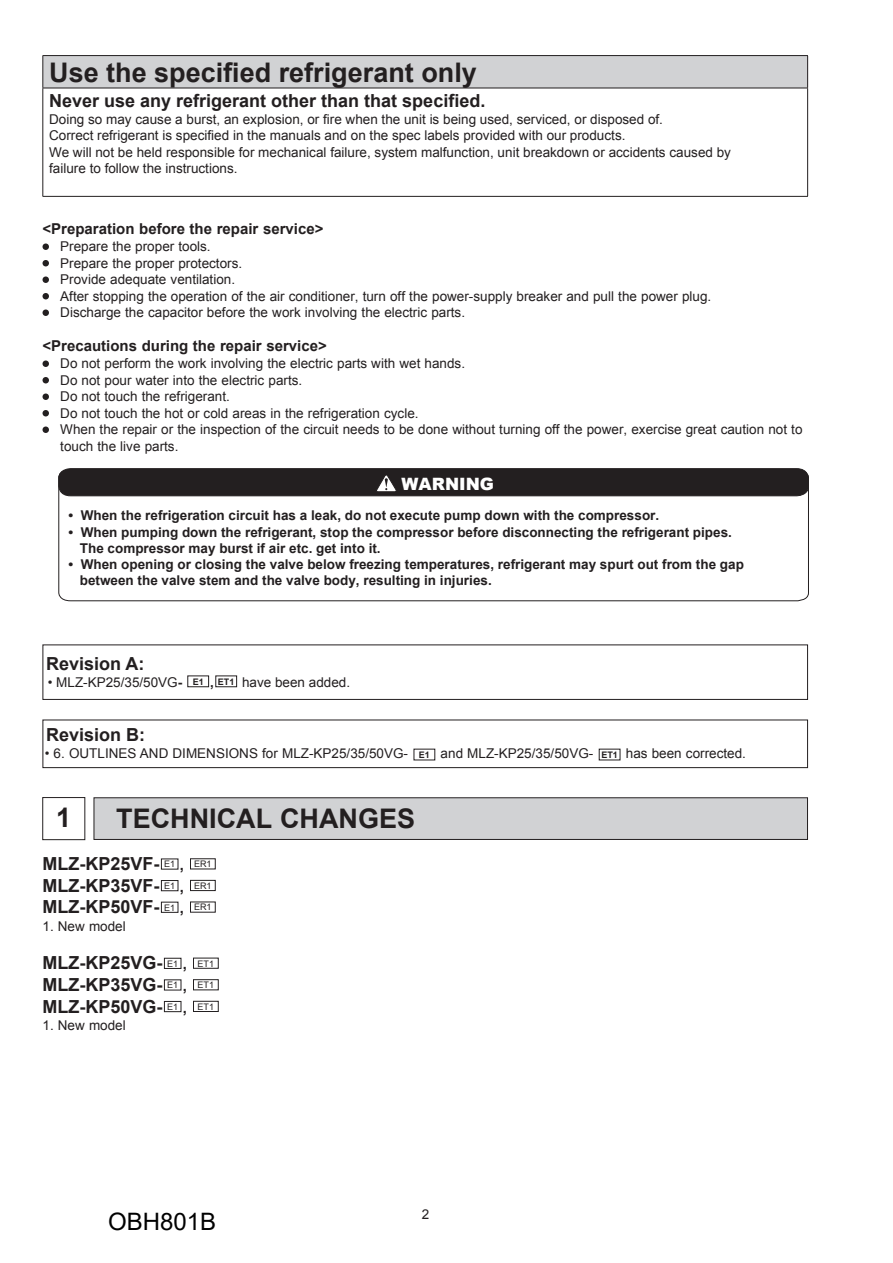
<style>
.page{position:relative;width:893px;height:1263px;background:#fff}
.page>*{position:absolute;margin:0;border:0;box-sizing:border-box;transform-origin:0 0}
.t1{font:700 27px "Arial";color:#231f20}
.t2{font:24px "Arial";color:#000}
.t3{font:700 18px/21.6px "Arial";color:#231f20;text-align:justify}
.t4{font:900 16.95px "Arial";color:#fff}
.t5{font:700 15px "Arial";color:#231f20}
.t6{font:13.5px/16.5px "Arial";color:#231f20}
.t7{font:700 13.5px/16.2px "Arial";color:#231f20}
.s1{font-weight:700}
.s2{font-weight:700;font-size:9px}
.s3{font-weight:400;font-size:9px}
.s4{font-size:15px}
</style>
<div class="page">
<div style="left:94px;top:798px;width:713px;height:41px;background:#d1d2d4"></div>
<div style="left:94px;top:797px;width:714px;height:43px;border:1px solid #231f20"></div>
<div style="left:43px;top:797px;width:42px;height:43px;border:1px solid #231f20"></div>
<div style="left:190px;top:858px;width:26px;height:11px;border:1px solid #231f20"></div>
<div style="left:161px;top:880px;width:17px;height:11px;border:1px solid #231f20"></div>
<div style="left:190px;top:880px;width:26px;height:11px;border:1px solid #231f20"></div>
<div style="left:161px;top:902px;width:17px;height:11px;border:1px solid #231f20"></div>
<div style="left:190px;top:901px;width:26px;height:11px;border:1px solid #231f20"></div>
<div style="left:164px;top:958px;width:17px;height:11px;border:1px solid #231f20"></div>
<div style="left:193px;top:958px;width:26px;height:11px;border:1px solid #231f20"></div>
<div style="left:193px;top:979px;width:26px;height:11px;border:1px solid #231f20"></div>
<div style="left:164px;top:1001px;width:17px;height:11px;border:1px solid #231f20"></div>
<div style="left:193px;top:1001px;width:26px;height:11px;border:1px solid #231f20"></div>
<div style="left:43px;top:56px;width:765px;height:32px;background:#d1d2d4"></div>
<hr style="left:43px;top:55px;width:765px;height:1px;background:#231f20">
<hr style="left:43px;top:56px;width:1px;height:32px;background:#231f20">
<hr style="left:807px;top:56px;width:1px;height:32px;background:#231f20">
<hr style="left:43px;top:88px;width:765px;height:1px;background:#231f20">
<hr style="left:43px;top:88px;width:1px;height:108px;background:#231f20">
<hr style="left:807px;top:88px;width:1px;height:108px;background:#231f20">
<hr style="left:43px;top:196px;width:765px;height:1px;background:#231f20">
<svg style="left:43px;top:243px;width:6px;height:7px"></svg>
<svg style="left:43px;top:260px;width:6px;height:6px"></svg>
<svg style="left:43px;top:276px;width:6px;height:7px"></svg>
<svg style="left:43px;top:293px;width:6px;height:6px"></svg>
<svg style="left:43px;top:309px;width:6px;height:7px"></svg>
<svg style="left:43px;top:360px;width:6px;height:7px"></svg>
<svg style="left:43px;top:377px;width:6px;height:6px"></svg>
<svg style="left:43px;top:393px;width:6px;height:7px"></svg>
<svg style="left:43px;top:410px;width:6px;height:6px"></svg>
<svg style="left:43px;top:426px;width:6px;height:7px"></svg>
<svg style="left:66px;top:468px;width:736px;height:1px"></svg>
<svg style="left:58px;top:469px;width:751px;height:132px"></svg>
<div style="left:188px;top:676px;width:21px;height:11px;border:1px solid #231f20"></div>
<div style="left:216px;top:676px;width:21px;height:11px;border:1px solid #231f20"></div>
<div style="left:43px;top:644px;width:765px;height:56px;border:1px solid #231f20"></div>
<div style="left:43px;top:720px;width:765px;height:48px;border:1px solid #231f20"></div>
<h1 class="t1" style="left:49px;top:54px;width:429px">Use the specified refrigerant only</h1>
<h3 class="t3" style="left:49px;top:91px;width:438px">Never use any refrigerant other than that specified.</h3>
<p class="t6" style="left:49px;top:111px;width:683px">Doing so may cause a burst, an explosion, or fire when the unit is being used, serviced, or disposed of.<br>Correct refrigerant is specified in the manuals and on the spec labels provided with our products.<br>We will not be held responsible for mechanical failure, system malfunction, unit breakdown or accidents caused by failure to follow the instructions.</p>
<p class="t5" style="left:43px;top:219px;width:282px">&lt;Preparation before the repair service&gt;</p>
<p class="t6" style="left:60px;top:238px;width:653px">Prepare the proper tools.<br>Prepare the proper protectors.<br>Provide adequate ventilation.<br>After stopping the operation of the air conditioner, turn off the power-supply breaker and pull the power plug.<br>Discharge the capacitor before the work involving the electric parts.</p>
<p class="t5" style="left:43px;top:336px;width:286px">&lt;Precautions during the repair service&gt;</p>
<p class="t6" style="left:60px;top:355px;width:744px">Do not perform the work involving the electric parts with wet hands.<br>Do not pour water into the electric parts.<br>Do not touch the refrigerant.<br>Do not touch the hot or cold areas in the refrigeration cycle.<br>When the repair or the inspection of the circuit needs to be done without turning off the power, exercise great caution not to touch the live parts.</p>
<p class="t4" style="left:402px;top:472px;width:94px">WARNING</p>
<p class="t7" style="left:69px;top:508px;width:592px">• When the refrigeration circuit has a leak, do not execute pump down with the compressor.</p>
<p class="t7" style="left:80px;top:524px;width:654px;text-indent:-11px">• When pumping down the refrigerant, stop the compressor before disconnecting the refrigerant pipes.<br>The compressor may burst if air etc. get into it.</p>
<p class="t7" style="left:80px;top:556px;width:666px;text-indent:-11px">• When opening or closing the valve below freezing temperatures, refrigerant may spurt out from the gap between the valve stem and the valve body, resulting in injuries.</p>
<h3 class="t3" style="left:46px;top:654px;width:100px">Revision A:</h3>
<p class="t6" style="left:48px;top:674px;width:304px">• MLZ-KP25/35/50VG<span class="s1">-</span> <sup>E1</sup> <span class="s1">,</span> <sup>ET1</sup> have been added.</p>
<h3 class="t3" style="left:46px;top:724px;width:101px">Revision B:</h3>
<p class="t6" style="left:45px;top:745px;width:703px">• 6. OUTLINES AND DIMENSIONS for MLZ-KP25/35/50VG- <span class="s2">E1</span> and MLZ-KP25/35/50VG- <span class="s2">ET1</span> has been corrected.</p>
<h1 class="t1" style="left:56px;top:799px;width:17px">1</h1>
<h1 class="t1" style="left:116px;top:800px;width:300px">TECHNICAL CHANGES</h1>
<h3 class="t3" style="left:43px;top:853px;width:171px">MLZ-KP25VF- <span class="s3">E1</span> <span class="s4">,</span> <sup>ER1<br></sup>MLZ-KP35VF- <span class="s3">E1</span> <span class="s4">,</span> <sup>ER1<br></sup>MLZ-KP50VF- <span class="s3">E1</span> <span class="s4">,</span> <sup>ER1</sup></h3>
<p class="t6" style="left:43px;top:918px;width:85px">1. New model</p>
<h3 class="t3" style="left:43px;top:953px;width:173px">MLZ-KP25VG- <span class="s3">E1</span> <span class="s4">,</span> <sup>ET1<br></sup>MLZ-KP35VG- <span class="s3">E1</span> <span class="s4">,</span> <sup>ET1<br></sup>MLZ-KP50VG- <span class="s3">E1</span> <span class="s4">,</span> <sup>ET1</sup></h3>
<p class="t6" style="left:43px;top:1017px;width:85px">1. New model</p>
<h2 class="t2" style="left:108px;top:1205px;width:110px">OBH801B</h2>
<p class="t6" style="left:422px;top:1206px;width:9px">2</p>
</div>
